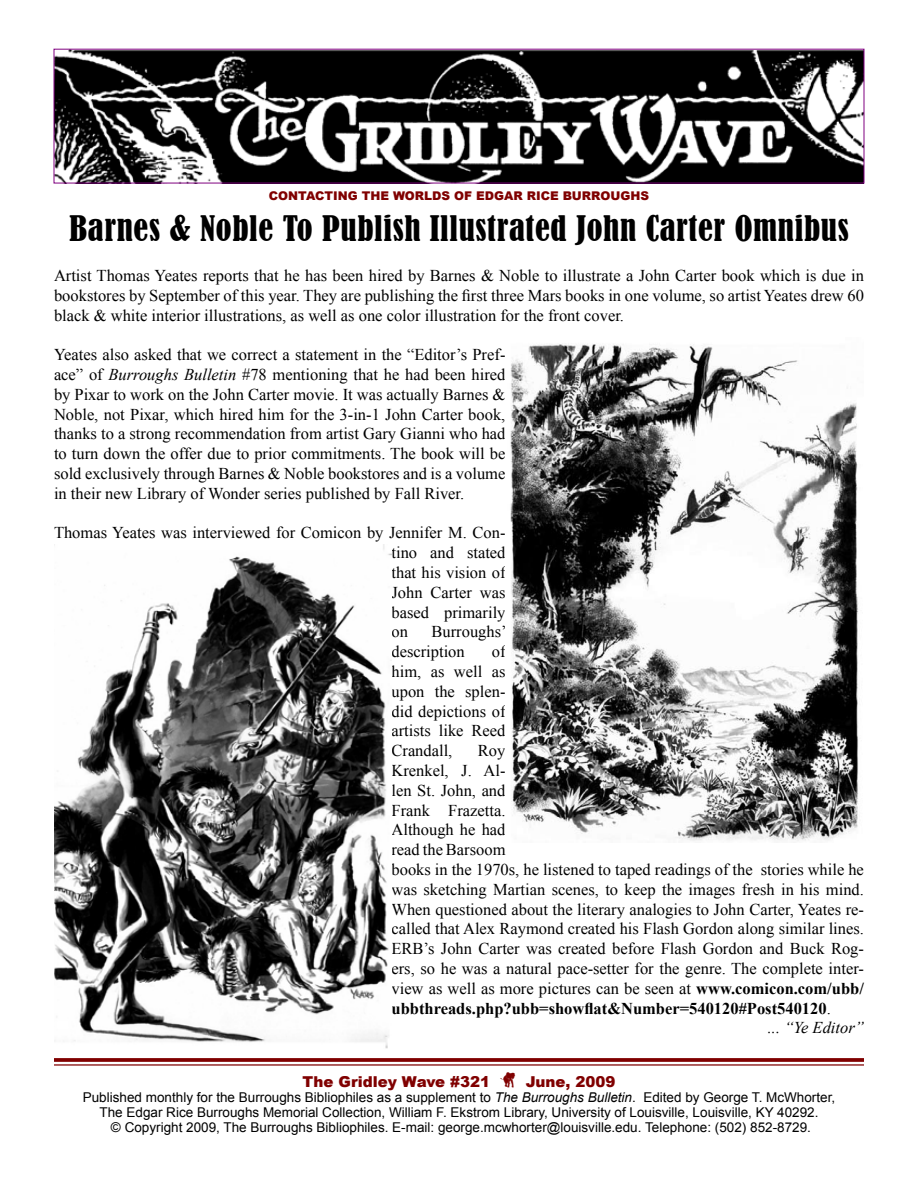
<style>
.page{position:relative;width:918px;height:1188px;background:#fff}
.page>*{position:absolute;margin:0;border:0;box-sizing:border-box;transform-origin:0 0}
.t1{font:condensed 33px "Bernard";letter-spacing:.02em;color:#000}
.t2{font:16.5px/19.8px "Times New Roman";color:#000;text-align:justify}
.t3{font:700 16.5px "Times New Roman";color:#000}
.t4{font:italic 16.5px "Times New Roman";color:#000}
.t5{font:900 15px "Arial";color:#800000}
.t6{font:13.5px/15px "Arial";color:#000;text-align:center}
.t7{font:900 12px "Arial";color:#800000}
.s1{font-style:italic}
.s2{font-weight:700}
.s3{font-weight:400}
.s4{font-family:"Fonts of Afrika Sample Regular";font-weight:400}
</style>
<div class="page">
<img style="left:56px;top:51px;width:806px;height:130px">
<svg style="left:54px;top:1058px;width:810px;height:4px;background:#870f0f"></svg>
<hr style="left:54px;top:1064px;width:810px;height:2px;background:#800000">
<img style="left:54px;top:544px;width:338px;height:505px">
<img style="left:510px;top:344px;width:348px;height:497px">
<p class="t7" style="left:269px;top:187px;width:382px">CONTACTING THE WORLDS OF EDGAR RICE BURROUGHS</p>
<h1 class="t1" style="left:69px;top:210px;width:781px">Barnes &amp; Noble To Publish Illustrated John Carter Omnibus</h1>
<p class="t2" style="left:54px;top:265px;width:811px">Artist Thomas Yeates reports that he has been hired by Barnes &amp; Noble to illustrate a John Carter book which is due in bookstores by September of this year. They are publishing the first three Mars books in one volume, so artist Yeates drew 60 black &amp; white interior illustrations, as well as one color illustration for the front cover.</p>
<p class="t2" style="left:54px;top:345px;width:453px">Yeates also asked that we correct a statement in the “Editor’s Pref&shy;ace” of <span class="s1">Burroughs Bulletin</span> #78 mentioning that he had been hired by Pixar to work on the John Carter movie. It was actually Barnes &amp; Noble, not Pixar, which hired him for the 3-in-1 John Carter book, thanks to a strong recommendation from artist Gary Gianni who had to turn down the offer due to prior commitments. The book will be sold exclusively through Barnes &amp; Noble bookstores and is a volume in their new Library of Wonder series published by Fall River.</p>
<p class="t2" style="left:392px;top:523px;width:116px;text-indent:-338px">Thomas Yeates was interviewed for Comicon by Jennifer M. Con&shy;tino and stated that his vision of John Carter was based primarily on</p>
<p class="t2" style="left:392px;top:622px;width:117px;text-indent:40px">Burroughs’ description</p>
<p class="t2" style="left:392px;top:642px;width:116px;text-indent:100px">of him, as well as upon the splen&shy;did depictions of artists like Reed Crandall,</p>
<p class="t2" style="left:478px;top:741px;width:29px">Roy</p>
<p class="t2" style="left:392px;top:760px;width:115px">Krenkel, J. Al-</p>
<p class="t2" style="left:392px;top:780px;width:115px">len St. John, and</p>
<p class="t2" style="left:392px;top:800px;width:116px">Frank Frazetta.</p>
<p class="t2" style="left:392px;top:820px;width:116px">Although he had</p>
<p class="t2" style="left:392px;top:840px;width:116px">read the Barsoom</p>
<p class="t2" style="left:392px;top:859px;width:474px">books in the 1970s, he listened to taped readings of the stories while he</p>
<p class="t2" style="left:392px;top:879px;width:474px">was sketching Martian scenes, to keep the images fresh in his mind.</p>
<p class="t2" style="left:392px;top:899px;width:474px">When questioned about the literary analogies to John Carter, Yeates re-</p>
<p class="t2" style="left:392px;top:919px;width:474px">called that Alex Raymond created his Flash Gordon along similar lines.</p>
<p class="t2" style="left:392px;top:939px;width:474px">ERB’s John Carter was created before Flash Gordon and Buck Rog-</p>
<p class="t2" style="left:392px;top:958px;width:474px">ers, so he was a natural pace-setter for the genre. The complete inter-</p>
<p class="t2" style="left:392px;top:978px;width:474px">view as well as more pictures can be seen at <span class="s2">www.comicon.com/ubb/</span></p>
<p class="t3" style="left:392px;top:997px;width:441px">ubbthreads.php?ubb=showflat&amp;Number=540120#Post540120<span class="s3">.</span></p>
<p class="t4" style="left:768px;top:1017px;width:98px">... “Ye Editor”</p>
<p class="t5" style="left:302px;top:1071px;width:315px">The Gridley Wave #321 <span class="s4">G</span> June, 2009</p>
<p class="t6" style="left:83px;top:1090px;width:754px">Published monthly for the Burroughs Bibliophiles as a supplement to <span class="s1">The Burroughs Bulletin</span>. Edited by George T. McWhorter,<br>The Edgar Rice Burroughs Memorial Collection, William F. Ekstrom Library, University of Louisville, Louisville, KY 40292.<br>© Copyright 2009, The Burroughs Bibliophiles. E-mail: george.mcwhorter@louisville.edu. Telephone: (502) 852-8729.</p>
</div>
